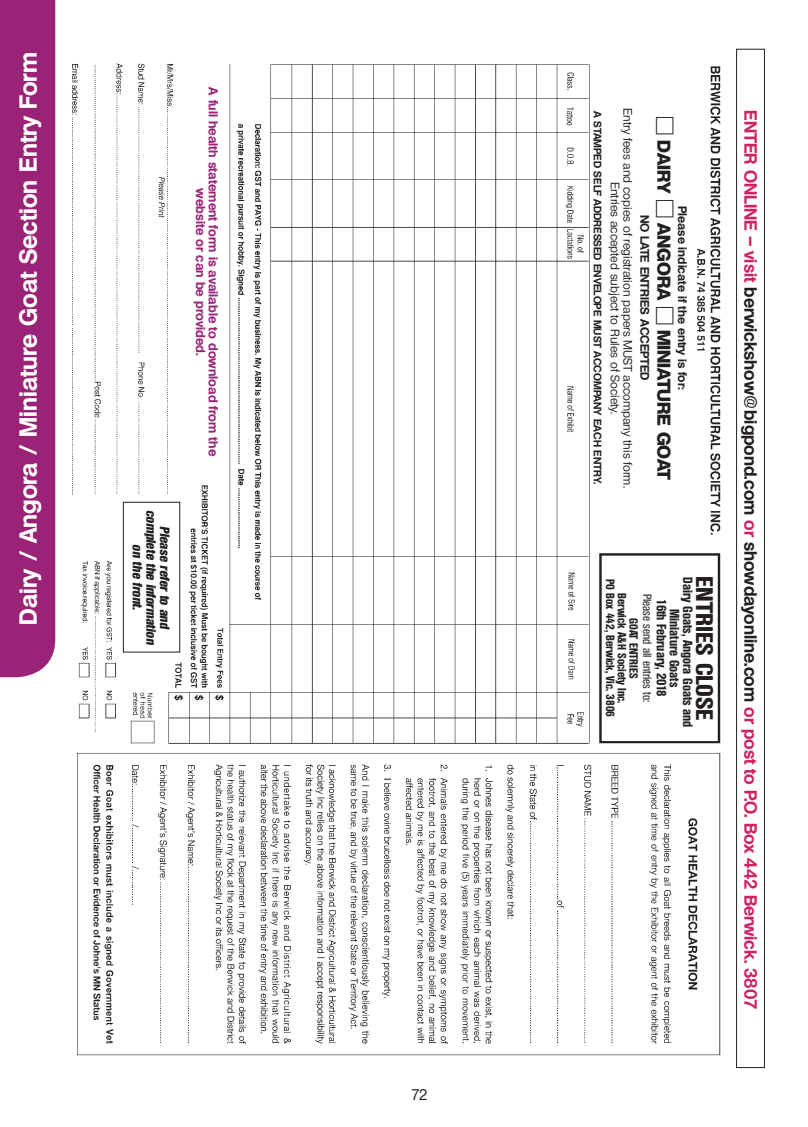
<style>
.page{position:relative;width:808px;height:1127px;background:#fff}
.page>*{position:absolute;margin:0;border:0;box-sizing:border-box;transform-origin:0 0}
.t1{font:700 24px "Olympia";color:#fff}
.t2{font:700 condensed 23.25px "Olympia";color:#231f20;scale:1.12 1}
.t3{font:800 18px "Olympia";color:#231f20}
.t4{font:700 17.25px "Olympia";color:#cd2362}
.t5{font:500 15px "Olympia";color:#231f20}
.t6{font:700 condensed 13.05px/13px "Olympia";color:#231f20;text-align:center}
.t7{font:italic 800 condensed 13.05px/13.8px "Olympia";color:#231f20;text-align:center}
.t8{font:700 12.75px/12.8px "Olympia";color:#9a2377;text-align:center}
.t9{font:500 12px/12.8px "Olympia";color:#231f20;text-align:center}
.t10{font:700 12px "Olympia";color:#231f20}
.t11{font:700 condensed 11.7px/11.7px "Olympia";color:#231f20;text-align:center}
.t12{font:500 condensed 11.7px "Olympia";color:#231f20}
.t13{font:700 10.5px "Olympia";color:#231f20}
.s1{font-family:"Universal Newswith Comm Pi";font-weight:400;font-size:21.75px}
.s2{color:#231f20}
</style>
<div class="page">
<img style="left:55px;top:63px;width:666px;height:993px">
<div style="left:121px;top:539px;width:66px;height:117px;background:#fff"></div>
<div style="left:123px;top:502px;width:57px;height:150px;border:1px solid #231f20"></div>
<div style="left:736px;top:49px;width:29px;height:1019px;border:1px solid #231f20"></div>
<div style="left:593px;top:61px;width:75px;height:442px;background:#fff"></div>
<div style="left:0;top:0;width:55px;height:677px;background:#9a2377"></div>
<h1 class="t1" style="left:14px;top:625px;width:574px;rotate:-90deg">Dairy / Angora / Miniature Goat Section Entry Form</h1>
<p class="t7" style="left:172px;top:510px;width:139px;rotate:90deg">Please refer to and complete the information on the front.</p>
<p class="t8" style="left:220px;top:87px;width:370px;rotate:90deg">A full health statement form is available to download from the website or can be provided.</p>
<p class="t5" style="left:412px;top:1085px;width:17px">72</p>
<p class="t9" style="left:634px;top:108px;width:380px;rotate:90deg">Entry fees and copies of registration papers MUST accompany this form.<br>Entries accepted subject to Rules of Society.</p>
<p class="t13" style="left:604px;top:111px;width:374px;rotate:90deg">A STAMPED SELF ADDRESSED ENVELOPE MUST ACCOMPANY EACH ENTRY.</p>
<h3 class="t3" style="left:675px;top:116px;width:365px;rotate:90deg"><span class="s1">M</span> DAIRY <span class="s1">M</span> ANGORA <span class="s1">M</span> MINIATURE GOAT</h3>
<p class="t10" style="left:690px;top:206px;width:185px;rotate:90deg">Please indicate if the entry is for:</p>
<p class="t10" style="left:652px;top:215px;width:167px;rotate:90deg">NO LATE ENTRIES ACCEPTED</p>
<p class="t6" style="left:694px;top:577px;width:152px;rotate:90deg">Dairy Goats, Angora Goats and</p>
<h2 class="t2" style="left:718px;top:576px;width:130px;rotate:90deg">ENTRIES CLOSE</h2>
<p class="t11" style="left:639px;top:579px;width:140px;rotate:90deg">goat Entries<br>Berwick A&amp;H Society Inc.<br>PO Box 442, Berwick, Vic. 3806</p>
<p class="t12" style="left:654px;top:594px;width:109px;rotate:90deg">Please send all entries to:</p>
<p class="t6" style="left:681px;top:599px;width:99px;rotate:90deg">Miniature Goats<br>16th February, 2018</p>
<h3 class="t4" style="left:761px;top:110px;width:901px;rotate:90deg">Enter online – visit <span class="s2">berwickshow@bigpond.com</span> or <span class="s2">showdayonline.com</span> or post to P.O. Box 442 Berwick. 3807</h3>
</div>
